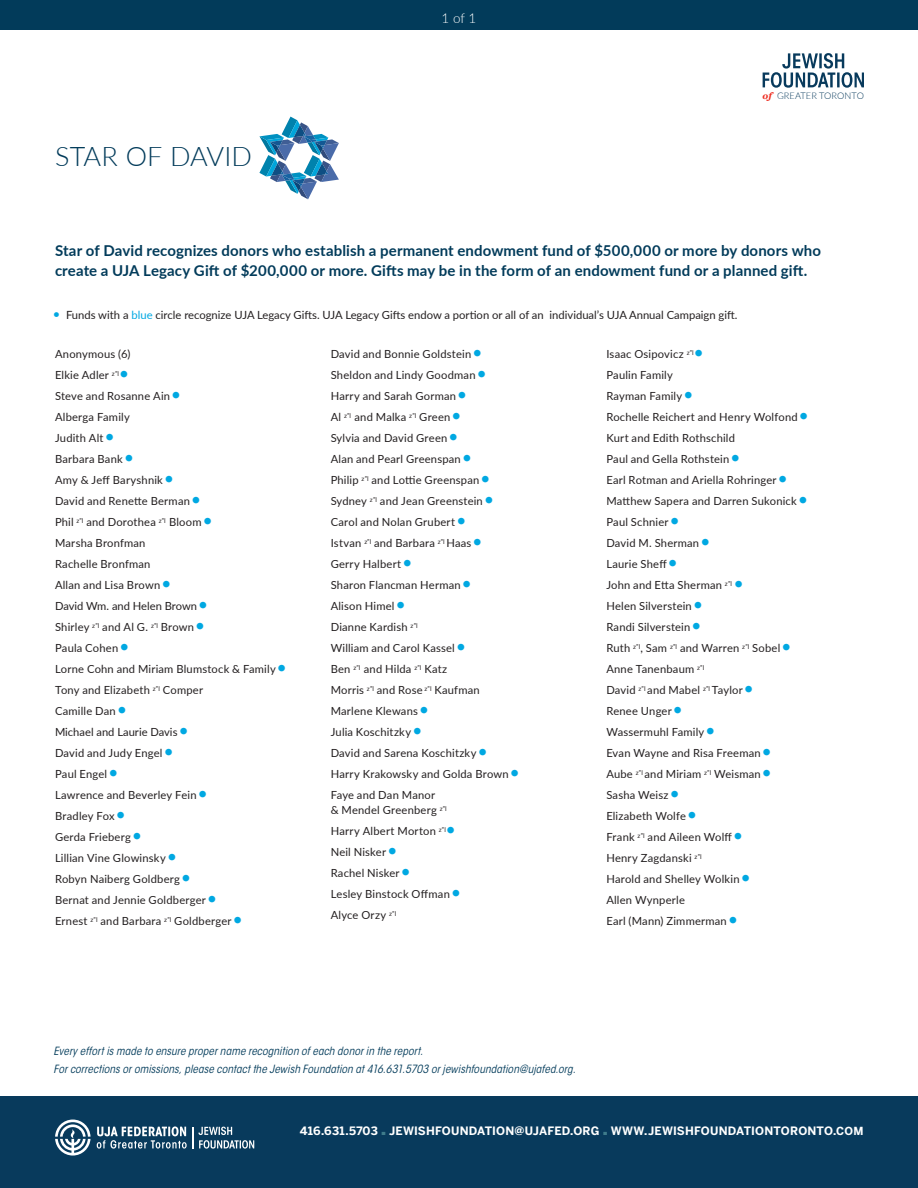
<style>
.page{position:relative;width:918px;height:1188px;background:#fff}
.page>*{position:absolute;margin:0;border:0;box-sizing:border-box;transform-origin:0 0}
.t1{font:300 27px "Lato";color:#023b5a}
.listings_new{font:700 15px/19.5px "Lato";letter-spacing:.01em;color:#023b5a}
.t2{font:300 13.5px "Lato";color:#fff}
.t3{font:700 11.55px "Benton Sans";letter-spacing:.015em;color:#fff}
.Distributions{font:italic condensed 11.25px/18px "ITC Avant Garde Std";color:#023b5a}
.Distributions-2{font:11.25px "Lato";color:#231f20}
.Distributions-3{font:11.1px/15px "Lato";letter-spacing:.015em;color:#231f20}
.t4{font:300 9.15px "Lato";letter-spacing:.01em;color:#083a5c}
.s1{font-family:"Georgia";font-weight:700;font-style:italic;color:#ee2e22}
.s2{color:#00a8e2}
.s3{font-weight:900;font-size:17.25px;color:#3f7c8b}
.s4{font-size:11.1px}
</style>
<div class="page">
<div style="left:0;top:1096px;width:918px;height:92px;background:#083a5c"></div>
<svg style="left:97px;top:1126px;width:90px;height:23px"></svg>
<svg style="left:198px;top:1127px;width:56px;height:22px"></svg>
<svg style="left:55px;top:1120px;width:36px;height:36px"></svg>
<hr style="left:192px;top:1127px;width:2px;height:21px;background:#fff">
<div style="left:0;top:0;width:918px;height:30px;background:#023b5a"></div>
<svg style="left:763px;top:53px;width:101px;height:35px"></svg>
<svg style="left:259px;top:117px;width:80px;height:82px"></svg>
<p class="t1" style="left:55px;top:138px;width:199px">STAR OF DAVID</p>
<p class="t2" style="left:442px;top:9px;width:36px">1 of 1</p>
<p class="t4" style="left:763px;top:89px;width:103px"><span class="s1">of</span> GREATER TORONTO</p>
<p class="listings_new" style="left:55px;top:240px;width:768px">Star of David recognizes donors who establish a permanent endowment fund of $500,000 or more by donors who create a UJA Legacy Gift of $200,000 or more. Gifts may be in the form of an endowment fund or a planned gift.</p>
<p class="Distributions-2" style="left:54px;top:307px;width:685px"><sup>■</sup> Funds with a <span class="s2">blue</span> circle recognize UJA Legacy Gifts. UJA Legacy Gifts endow a portion or all of an individual’s UJA Annual Campaign gift.</p>
<p class="Distributions-3" style="left:55px;top:346px;width:77px">Anonymous (6)</p>
<p class="Distributions-3" style="left:55px;top:367px;width:74px">Elkie Adler <sup>z”l</sup> <sup>■</sup></p>
<p class="Distributions-3" style="left:55px;top:388px;width:126px">Steve and Rosanne Ain <sup>■</sup></p>
<p class="Distributions-3" style="left:55px;top:409px;width:76px">Alberga Family</p>
<p class="Distributions-3" style="left:55px;top:430px;width:60px">Judith Alt <sup>■</sup></p>
<p class="Distributions-3" style="left:55px;top:451px;width:79px">Barbara Bank <sup>■</sup></p>
<p class="Distributions-3" style="left:55px;top:472px;width:119px">Amy &amp; Jeff Baryshnik <sup>■</sup></p>
<p class="Distributions-3" style="left:55px;top:493px;width:146px">David and Renette Berman <sup>■</sup></p>
<p class="Distributions-3" style="left:55px;top:514px;width:157px">Phil <sup>z”l</sup> and Dorothea <sup>z”l</sup> Bloom <sup>■</sup></p>
<p class="Distributions-3" style="left:55px;top:535px;width:92px">Marsha Bronfman</p>
<p class="Distributions-3" style="left:55px;top:556px;width:97px">Rachelle Bronfman</p>
<p class="Distributions-3" style="left:55px;top:577px;width:116px">Allan and Lisa Brown <sup>■</sup></p>
<p class="Distributions-3" style="left:55px;top:598px;width:153px">David Wm. and Helen Brown <sup>■</sup></p>
<p class="Distributions-3" style="left:55px;top:619px;width:150px">Shirley <sup>z”l</sup> and Al G. <sup>z”l</sup> Brown <sup>■</sup></p>
<p class="Distributions-3" style="left:55px;top:640px;width:74px">Paula Cohen <sup>■</sup></p>
<p class="Distributions-3" style="left:55px;top:661px;width:232px">Lorne Cohn and Miriam Blumstock &amp; Family <sup>■</sup></p>
<p class="Distributions-3" style="left:55px;top:682px;width:150px">Tony and Elizabeth <sup>z”l</sup> Comper</p>
<p class="Distributions-3" style="left:55px;top:703px;width:72px">Camille Dan <sup>■</sup></p>
<p class="Distributions-3" style="left:55px;top:724px;width:133px">Michael and Laurie Davis <sup>■</sup></p>
<p class="Distributions-3" style="left:55px;top:745px;width:118px">David and Judy Engel <sup>■</sup></p>
<p class="Distributions-3" style="left:55px;top:766px;width:63px">Paul Engel <sup>■</sup></p>
<p class="Distributions-3" style="left:55px;top:787px;width:153px">Lawrence and Beverley Fein <sup>■</sup></p>
<p class="Distributions-3" style="left:55px;top:808px;width:71px">Bradley Fox <sup>■</sup></p>
<p class="Distributions-3" style="left:55px;top:829px;width:87px">Gerda Frieberg <sup>■</sup></p>
<p class="Distributions-3" style="left:55px;top:850px;width:122px">Lillian Vine Glowinsky <sup>■</sup></p>
<p class="Distributions-3" style="left:55px;top:871px;width:136px">Robyn Naiberg Goldberg <sup>■</sup></p>
<p class="Distributions-3" style="left:55px;top:892px;width:162px">Bernat and Jennie Goldberger <sup>■</sup></p>
<p class="Distributions-3" style="left:55px;top:913px;width:187px">Ernest <sup>z”l</sup> and Barbara <sup>z”l</sup> Goldberger <sup>■</sup></p>
<p class="Distributions-3" style="left:331px;top:346px;width:151px">David and Bonnie Goldstein <sup>■</sup></p>
<p class="Distributions-3" style="left:331px;top:367px;width:156px">Sheldon and Lindy Goodman <sup>■</sup></p>
<p class="Distributions-3" style="left:331px;top:388px;width:136px">Harry and Sarah Gorman <sup>■</sup></p>
<p class="Distributions-3" style="left:331px;top:409px;width:131px">Al <sup>z”l</sup> and Malka <sup>z”l</sup> Green <sup>■</sup></p>
<p class="Distributions-3" style="left:331px;top:430px;width:128px">Sylvia and David Green <sup>■</sup></p>
<p class="Distributions-3" style="left:331px;top:451px;width:141px">Alan and Pearl Greenspan <sup>■</sup></p>
<p class="Distributions-3" style="left:331px;top:472px;width:160px">Philip <sup>z”l</sup> and Lottie Greenspan <sup>■</sup></p>
<p class="Distributions-3" style="left:331px;top:493px;width:163px">Sydney <sup>z”l</sup> and Jean Greenstein <sup>■</sup></p>
<p class="Distributions-3" style="left:331px;top:514px;width:135px">Carol and Nolan Grubert <sup>■</sup></p>
<p class="Distributions-3" style="left:331px;top:535px;width:152px">Istvan <sup>z”l</sup> and Barbara <sup>z”l</sup> Haas <sup>■</sup></p>
<p class="Distributions-3" style="left:331px;top:556px;width:81px">Gerry Halbert <sup>■</sup></p>
<p class="Distributions-3" style="left:331px;top:577px;width:141px">Sharon Flancman Herman <sup>■</sup></p>
<p class="Distributions-3" style="left:331px;top:598px;width:75px">Alison Himel <sup>■</sup></p>
<p class="Distributions-3" style="left:331px;top:619px;width:89px">Dianne Kardish <sup>z”l</sup></p>
<p class="Distributions-3" style="left:331px;top:640px;width:135px">William and Carol Kassel <sup>■</sup></p>
<p class="Distributions-3" style="left:331px;top:661px;width:118px">Ben <sup>z”l</sup> and Hilda <sup>z”l</sup> Katz</p>
<p class="Distributions-3" style="left:331px;top:682px;width:151px">Morris <sup>z”l</sup> and Rose <sup>z”l</sup> Kaufman</p>
<p class="Distributions-3" style="left:331px;top:703px;width:98px">Marlene Klewans <sup>■</sup></p>
<p class="Distributions-3" style="left:331px;top:724px;width:91px">Julia Koschitzky <sup>■</sup></p>
<p class="Distributions-3" style="left:331px;top:745px;width:157px">David and Sarena Koschitzky <sup>■</sup></p>
<p class="Distributions-3" style="left:331px;top:766px;width:189px">Harry Krakowsky and Golda Brown <sup>■</sup></p>
<p class="Distributions-3" style="left:331px;top:787px;width:118px">Faye and Dan Manor<br>&amp; Mendel Greenberg <sup>z”l</sup></p>
<p class="Distributions-3" style="left:331px;top:823px;width:125px">Harry Albert Morton <sup>z”l</sup> <sup>■</sup></p>
<p class="Distributions-3" style="left:331px;top:844px;width:66px">Neil Nisker <sup>■</sup></p>
<p class="Distributions-3" style="left:331px;top:865px;width:80px">Rachel Nisker <sup>■</sup></p>
<p class="Distributions-3" style="left:331px;top:886px;width:130px">Lesley Binstock Offman <sup>■</sup></p>
<p class="Distributions-3" style="left:331px;top:907px;width:67px">Alyce Orzy <sup>z”l</sup></p>
<p class="Distributions-3" style="left:606px;top:346px;width:97px">Isaac Osipovicz <sup>z”l</sup> <sup>■</sup></p>
<p class="Distributions-3" style="left:606px;top:367px;width:68px">Paulin Family</p>
<p class="Distributions-3" style="left:606px;top:388px;width:87px">Rayman Family <sup>■</sup></p>
<p class="Distributions-3" style="left:606px;top:409px;width:202px">Rochelle Reichert and Henry Wolfond <sup>■</sup></p>
<p class="Distributions-3" style="left:606px;top:430px;width:130px">Kurt and Edith Rothschild</p>
<p class="Distributions-3" style="left:606px;top:451px;width:134px">Paul and Gella Rothstein <sup>■</sup></p>
<p class="Distributions-3" style="left:606px;top:472px;width:181px">Earl Rotman and Ariella Rohringer <sup>■</sup></p>
<p class="Distributions-3" style="left:606px;top:493px;width:201px">Matthew Sapera and Darren Sukonick <sup>■</sup></p>
<p class="Distributions-3" style="left:606px;top:514px;width:73px">Paul Schnier <sup>■</sup></p>
<p class="Distributions-3" style="left:606px;top:535px;width:104px">David M. Sherman <sup>■</sup></p>
<p class="Distributions-3" style="left:606px;top:556px;width:71px">Laurie Sheff <sup>■</sup></p>
<p class="Distributions-3" style="left:606px;top:577px;width:137px">John and Etta Sherman <sup>z”l</sup> <sup>■</sup></p>
<p class="Distributions-3" style="left:606px;top:598px;width:96px">Helen Silverstein <sup>■</sup></p>
<p class="Distributions-3" style="left:606px;top:619px;width:95px">Randi Silverstein <sup>■</sup></p>
<p class="Distributions-3" style="left:606px;top:640px;width:185px">Ruth <sup>z”l</sup>, Sam <sup>z”l</sup> and Warren <sup>z”l</sup> Sobel <sup>■</sup></p>
<p class="Distributions-3" style="left:606px;top:661px;width:99px">Anne Tanenbaum <sup>z”l</sup></p>
<p class="Distributions-3" style="left:606px;top:682px;width:147px">David <sup>z”l</sup> and Mabel <sup>z”l</sup> Taylor <sup>■</sup></p>
<p class="Distributions-3" style="left:606px;top:703px;width:76px">Renee Unger <sup>■</sup></p>
<p class="Distributions-3" style="left:606px;top:724px;width:109px">Wassermuhl Family <sup>■</sup></p>
<p class="Distributions-3" style="left:606px;top:745px;width:165px">Evan Wayne and Risa Freeman <sup>■</sup></p>
<p class="Distributions-3" style="left:606px;top:766px;width:165px">Aube <sup>z”l</sup> and Miriam <sup>z”l</sup> Weisman <sup>■</sup></p>
<p class="Distributions-3" style="left:606px;top:787px;width:73px">Sasha Weisz <sup>■</sup></p>
<p class="Distributions-3" style="left:606px;top:808px;width:91px">Elizabeth Wolfe <sup>■</sup></p>
<p class="Distributions-3" style="left:606px;top:829px;width:137px">Frank <sup>z”l</sup> and Aileen Wolff <sup>■</sup></p>
<p class="Distributions-3" style="left:606px;top:850px;width:97px">Henry Zagdanski <sup>z”l</sup></p>
<p class="Distributions-3" style="left:606px;top:871px;width:144px">Harold and Shelley Wolkin <sup>■</sup></p>
<p class="Distributions-3" style="left:606px;top:892px;width:80px">Allen Wynperle</p>
<p class="Distributions-3" style="left:606px;top:913px;width:131px">Earl (Mann) Zimmerman <sup>■</sup></p>
<p class="Distributions" style="left:54px;top:1042px;width:527px">Everyeffortismadeto ensurepropernamerecognition ofeach donorin thereport.<br>Forcorrectionsoromissions,pleasecontacttheJewish Foundation at416.631.5703 orjewishfoundation@ujafed.org.</p>
<p class="t3" style="left:300px;top:1124px;width:565px">416.631.5703 <span class="s3">.</span> JEWISHFOUNDATION@UJAFED.ORG <span class="s3">.</span> WWW.JEWISHFOUNDATIONTORONTO.<span class="s4">COM</span></p>
</div>
